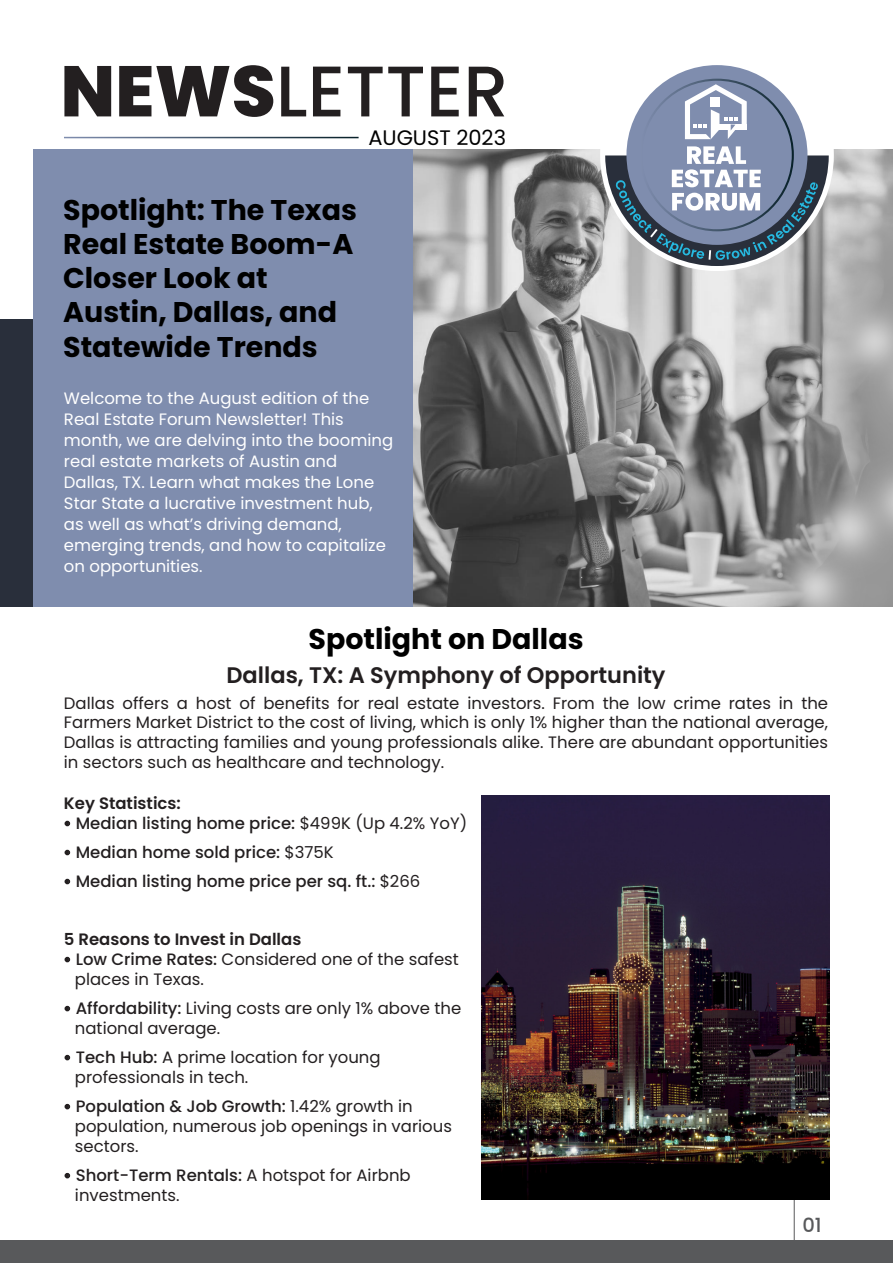
<style>
.page{position:relative;width:893px;height:1263px;background:#fff}
.page>*{position:absolute;margin:0;border:0;box-sizing:border-box;transform-origin:0 0}
.t1{font:700 28.5px/34.2px "Poppins";color:#000}
.t2{font:600 22.5px "Poppins";color:#231f20}
.t3{font:21px "Poppins";color:#000}
.t4{font:500 19.5px "Poppins";color:#58595b}
.t5{font:16.5px/20px "Poppins";color:#231f20}
.t6{font:16.5px/21px "Poppins";color:#fff}
.t7{font:500 16.5px "Poppins";color:#231f20}
.t8{font:600 16.5px "Poppins";color:#231f20}
.s1{font-weight:400}
.s2{font-weight:500}
</style>
<div class="page">
<div style="left:0;top:1241px;width:893px;height:22px;background:#58595b"></div>
<svg style="left:64px;top:66px;width:47px;height:50px"></svg>
<svg style="left:119px;top:65px;width:154px;height:52px"></svg>
<svg style="left:281px;top:67px;width:25px;height:49px"></svg>
<svg style="left:313px;top:67px;width:27px;height:49px"></svg>
<svg style="left:348px;top:67px;width:75px;height:49px"></svg>
<svg style="left:431px;top:67px;width:28px;height:49px"></svg>
<svg style="left:469px;top:67px;width:35px;height:49px"></svg>
<div style="left:0;top:319px;width:893px;height:288px;background:#292f3b"></div>
<img style="left:413px;top:149px;width:480px;height:457px">
<div style="left:33px;top:149px;width:380px;height:458px;background:#7f8dae"></div>
<div style="left:600px;top:39px;width:234px;height:232px;background:#fff;border-radius:50%"></div>
<div style="left:626px;top:65px;width:181px;height:180px;background:#7f8dae;border-radius:50%"></div>
<svg style="left:605px;top:146px;width:224px;height:120px"></svg>
<svg style="left:685px;top:84px;width:62px;height:55px"></svg>
<hr style="left:794px;top:1199px;width:1px;height:52px;background:#58595b">
<svg style="left:65px;top:821px;width:5px;height:5px"></svg>
<svg style="left:65px;top:850px;width:5px;height:5px"></svg>
<svg style="left:65px;top:879px;width:5px;height:5px"></svg>
<svg style="left:65px;top:957px;width:5px;height:5px"></svg>
<svg style="left:65px;top:1006px;width:5px;height:5px"></svg>
<svg style="left:65px;top:1055px;width:5px;height:5px"></svg>
<svg style="left:65px;top:1104px;width:5px;height:5px"></svg>
<svg style="left:65px;top:1173px;width:5px;height:5px"></svg>
<img style="left:481px;top:796px;width:348px;height:403px">
<p class="t3" style="left:368px;top:125px;width:139px">AUGUST 2023</p>
<h1 class="t1" style="left:63px;top:193px;width:295px">Spotlight: The Texas<br>Real Estate Boom-A<br>Closer Look at<br>Austin, Dallas, and<br>Statewide Trends</h1>
<p class="t6" style="left:64px;top:388px;width:331px">Welcome to the August edition of the Real Estate Forum Newsletter! This month, we are delving into the booming real estate markets of Austin and Dallas, TX. Learn what makes the Lone Star State a lucrative investment hub, as well as what’s driving demand, emerging trends, and how to capitalize on opportunities.</p>
<h1 class="t1" style="left:308px;top:622px;width:277px">Spotlight on Dallas</h1>
<h2 class="t2" style="left:227px;top:662px;width:441px">Dallas, TX: A Symphony of Opportunity</h2>
<p class="t5" style="left:64px;top:693px;width:766px;text-align:justify">Dallas offers a host of benefits for real estate investors. From the low crime rates in the Farmers Market District to the cost of living, which is only 1% higher than the national average, Dallas is attracting families and young professionals alike. There are abundant opportunities in sectors such as healthcare and technology.</p>
<p class="t8" style="left:64px;top:794px;width:118px">Key Statistics:</p>
<p class="t7" style="left:64px;top:814px;width:405px"><span class="s1">•</span> Median listing home price: <span class="s1">$499K (Up 4.2% YoY)</span></p>
<p class="t7" style="left:64px;top:843px;width:271px"><span class="s1">•</span> Median home sold price: <span class="s1">$375K</span></p>
<p class="t7" style="left:64px;top:872px;width:358px"><span class="s1">•</span> Median listing home price per sq. ft.: <span class="s1">$266</span></p>
<p class="t8" style="left:64px;top:930px;width:239px">5 Reasons to Invest in Dallas</p>
<p class="t5" style="left:75px;top:949px;width:385px;text-indent:-11px">• <span class="s2">Low Crime Rates:</span> Considered one of the safest places in Texas.</p>
<p class="t5" style="left:75px;top:998px;width:388px;text-indent:-11px">• <span class="s2">Affordability:</span> Living costs are only 1% above the national average.</p>
<p class="t5" style="left:75px;top:1047px;width:307px;text-indent:-11px">• <span class="s2">Tech Hub:</span> A prime location for young professionals in tech.</p>
<p class="t5" style="left:75px;top:1096px;width:379px;text-indent:-11px">• <span class="s2">Population &amp; Job Growth:</span> 1.42% growth in population, numerous job openings in various sectors.</p>
<p class="t5" style="left:75px;top:1165px;width:337px;text-indent:-11px">• <span class="s2">Short-Term Rentals:</span> A hotspot for Airbnb investments.</p>
<p class="t4" style="left:802px;top:1214px;width:21px">01</p>
</div>
